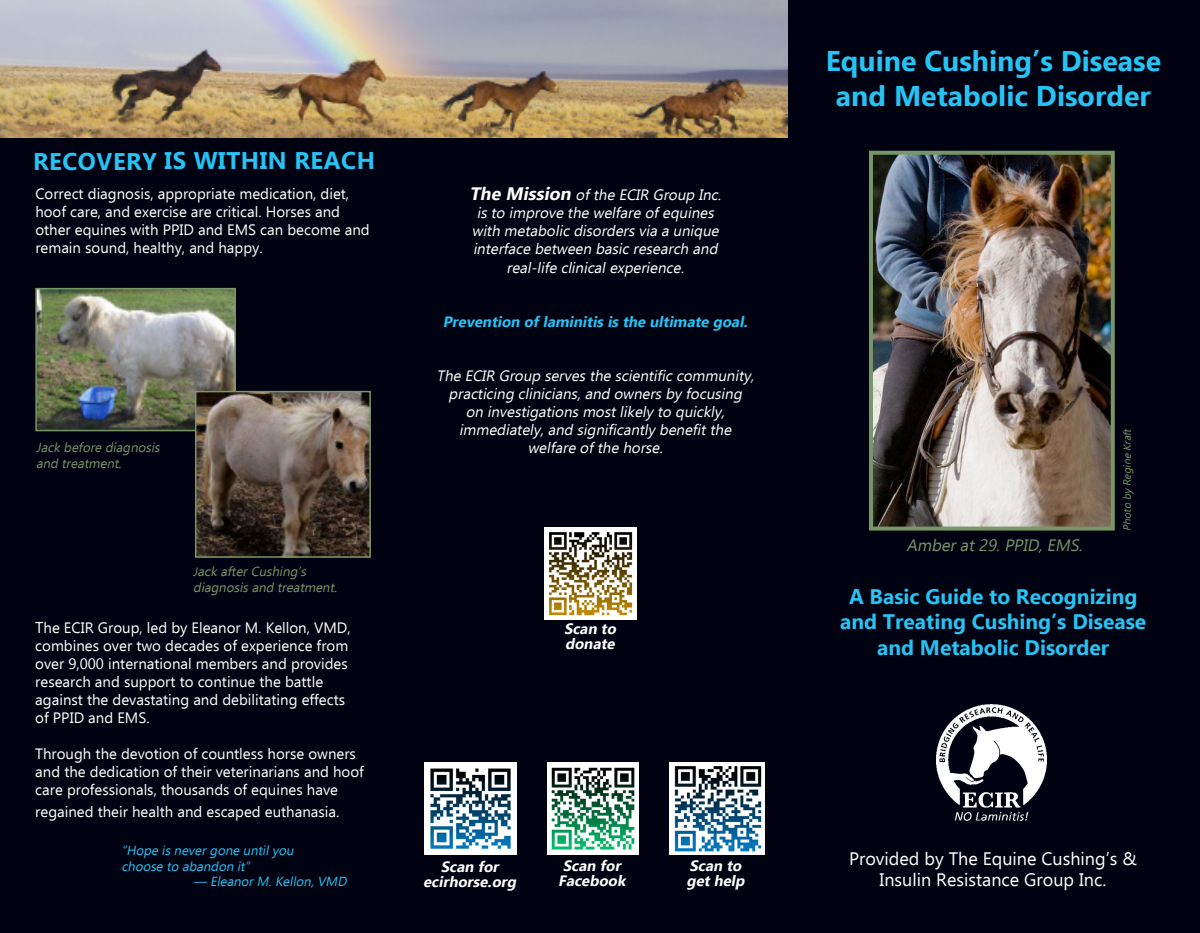
<style>
.page{position:relative;width:1200px;height:933px;background:#fff}
.page>*{position:absolute;margin:0;border:0;box-sizing:border-box;transform-origin:0 0}
.t1{font:700 28.5px/34.2px "Ebrima";color:#27c3f3;text-align:center}
.t2{font:700 24px "Ebrima";letter-spacing:.015em;color:#27c3f3}
.t3{font:700 21px/25.2px "Ebrima";color:#27c3f3;text-align:center}
.t4{font:18px "Ebrima";color:#fff}
.t5{font:italic 16.5px "Ebrima";color:#779766}
.t6{font:15px/18px "Ebrima";color:#fff}
.t7{font:italic 15px/18px "Ebrima";color:#fff;text-align:center}
.t8{font:italic 700 15px/15px "Ebrima";color:#fff;text-align:center}
.t9{font:italic 700 15px "Ebrima";color:#27c3f3}
.t10{font:italic 13.2px/15.8px "Ebrima";color:#779766}
.t11{font:italic 13.2px "Ebrima";color:#27c3f3}
.t12{font:italic 10.5px "Ebrima";color:#779766}
.s1{font-size:12px}
.s2{font-size:15.75px}
.s3{font-weight:700;font-size:18px}
</style>
<div class="page">
<div style="left:0;top:0;width:1200px;height:932px;background:#000111"></div>
<img style="left:874px;top:156px;width:236px;height:369px">
<div style="left:869px;top:151px;width:246px;height:379px;border:4px solid #779766"></div>
<img style="left:670px;top:762px;width:95px;height:91px">
<img style="left:937px;top:704px;width:109px;height:117px">
<img style="left:38px;top:291px;width:195px;height:137px">
<div style="left:35px;top:288px;width:201px;height:143px;border:2px solid #779766"></div>
<img style="left:198px;top:393px;width:170px;height:161px">
<div style="left:195px;top:390px;width:176px;height:167px;border:2px solid #779766"></div>
<img style="left:0;top:0;width:787px;height:137px">
<img style="left:424px;top:762px;width:92px;height:92px">
<img style="left:547px;top:762px;width:92px;height:92px">
<img style="left:544px;top:527px;width:92px;height:92px">
<p class="t2" style="left:33px;top:142px;width:344px">RECOVERY IS WITHIN REACH</p>
<p class="t6" style="left:35px;top:184px;width:336px">Correct diagnosis, appropriate medication, diet, hoof care, and exercise are critical. Horses and other equines with PPID and EMS can become and remain sound, healthy, and happy.</p>
<p class="t10" style="left:36px;top:438px;width:128px">Jack before diagnosis</p>
<p class="t10" style="left:36px;top:454px;width:90px">and treatment.</p>
<p class="t10" style="left:193px;top:562px;width:148px"><span class="s1">J</span>ack afterCushing’s diagnosisand treatment.</p>
<p class="t6" style="left:35px;top:618px;width:317px"><span class="s2">T</span>he ECIR Group, led by Eleanor M. Kellon, VMD, combines over two decades of experience from over 9,000 international members and provides</p>
<p class="t6" style="left:35px;top:672px;width:311px">research and support to continue the battle against the devastating and debilitating effects</p>
<p class="t6" style="left:35px;top:708px;width:116px">of PPID and EMS.</p>
<p class="t6" style="left:35px;top:744px;width:330px">Through the devotion of countless horse owners and the dedication of their veterinarians and hoof care professionals, thousands of equines have</p>
<p class="t6" style="left:35px;top:801px;width:306px">regained their health and escaped euthanasia.</p>
<p class="t11" style="left:122px;top:840px;width:177px">“Hope isnevergone untilyou</p>
<p class="t11" style="left:122px;top:855px;width:133px">choose to abandon it”</p>
<p class="t11" style="left:193px;top:871px;width:158px">— EleanorM.Kellon,VMD</p>
<p class="t7" style="left:469px;top:185px;width:257px"><span class="s3">The Mission</span> ofthe ECIR Group Inc. isto improve the welfare ofequines with metabolicdisordersvia a unique interface between basicresearch and real-life clinicalexperience.</p>
<p class="t9" style="left:443px;top:309px;width:310px">Prevention oflaminitisisthe ultimate goal.</p>
<p class="t7" style="left:436px;top:365px;width:323px">The ECIR Group servesthe scientificcommunity, practicing clinicians,and ownersby focusing</p>
<p class="t7" style="left:466px;top:401px;width:264px">on investigationsmostlikely to quickly,</p>
<p class="t7" style="left:459px;top:419px;width:277px">immediately,and significantly benefitthe</p>
<p class="t7" style="left:528px;top:437px;width:140px">welfare ofthe horse.</p>
<p class="t8" style="left:564px;top:620px;width:57px">Scan to</p>
<p class="t8" style="left:565px;top:635px;width:55px">donate</p>
<p class="t8" style="left:423px;top:857px;width:98px">Scan for ecirhorse.org</p>
<p class="t8" style="left:563px;top:856px;width:63px">Scan for</p>
<p class="t8" style="left:558px;top:871px;width:73px">Facebook</p>
<p class="t8" style="left:689px;top:856px;width:57px">Scan to</p>
<p class="t8" style="left:686px;top:871px;width:63px">gethelp</p>
<p class="t1" style="left:826px;top:42px;width:337px">Equine Cushing’s Disease and Metabolic Disorder</p>
<p class="t5" style="left:906px;top:532px;width:182px">Amberat29.PPID,EMS.</p>
<p class="t12" style="left:1119px;top:530px;width:106px;rotate:-90deg">Photo by Regine Kraft</p>
<p class="t3" style="left:840px;top:582px;width:308px">A Basic Guide to Recognizing and Treating Cushing’s Disease and Metabolic Disorder</p>
<p class="t4" style="left:849px;top:844px;width:289px">Provided by The Equine Cushing’s &amp;</p>
<p class="t4" style="left:880px;top:866px;width:228px">Insulin Resistance Group Inc.</p>
</div>
